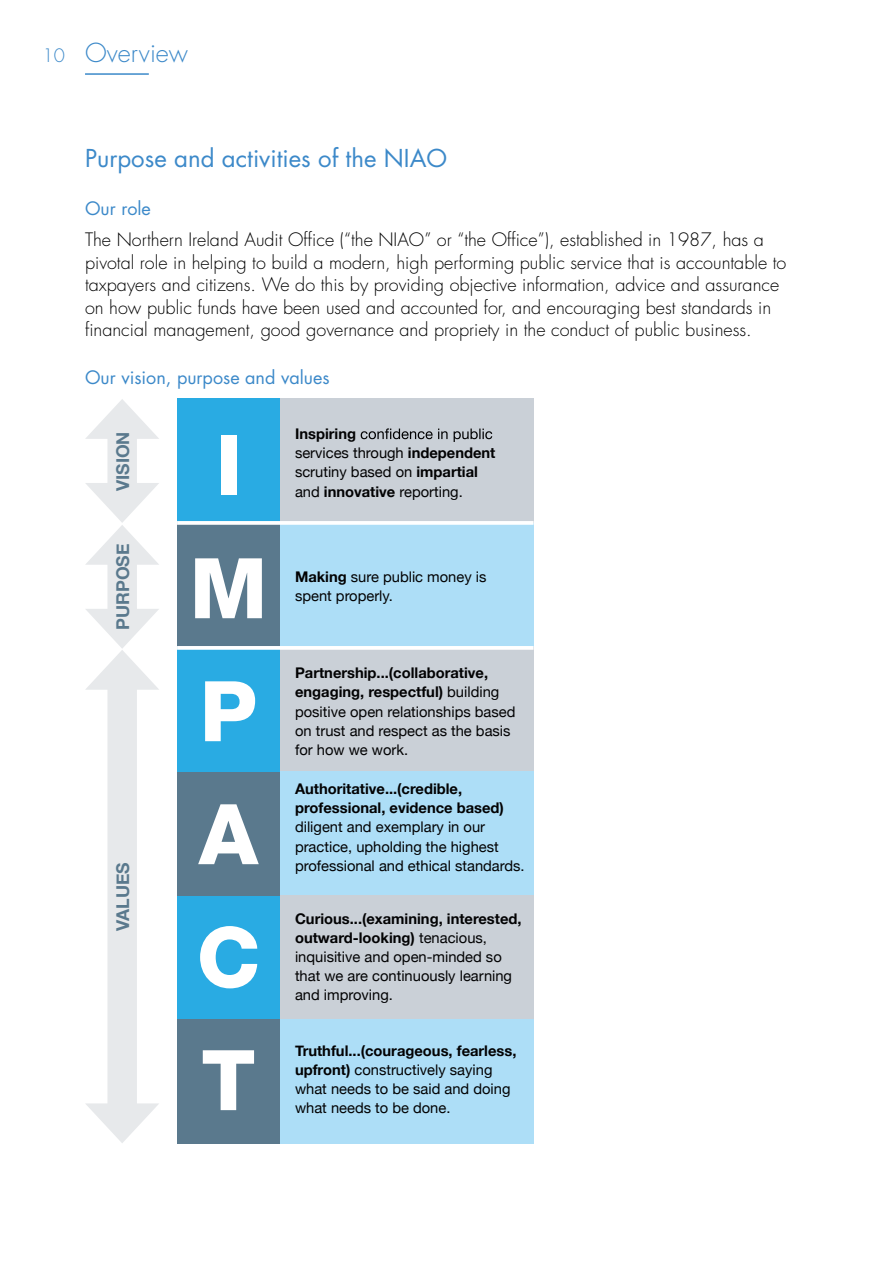
<style>
.page{position:relative;width:893px;height:1263px;background:#fff}
.page>*{position:absolute;margin:0;border:0;box-sizing:border-box;transform-origin:0 0}
.t1{font:800 83.85px/123px "Helvetica Neue";color:#fff;text-align:center}
.t2{font:300 25.5px "Futura";color:#3c89c9}
.t3{font:24px "Futura";color:#3c89c9}
.t4{font:300 18px/22.5px "Futura";color:#000}
.t5{font:18px "Futura";color:#3c89c9}
.t6{font:700 17.7px "Helvetica Neue";color:#5a798d}
.t7{font:14.7px/19.2px "Helvetica Neue";color:#020203}
.t8{font:700 14.7px/19.2px "Helvetica Neue";color:#020203}
.s1{font-size:18px}
.s2{font-weight:700}
</style>
<div class="page">
<hr style="left:85px;top:73px;width:64px;height:2px;background:#3c89c9">
<div style="left:107px;top:425px;width:30px;height:72px;background:#e7e9eb"></div>
<svg style="left:85px;top:399px;width:74px;height:40px"></svg>
<div style="left:107px;top:551px;width:30px;height:72px;background:#e7e9eb"></div>
<svg style="left:85px;top:483px;width:74px;height:82px"></svg>
<div style="left:107px;top:676px;width:30px;height:441px;background:#e7e9eb"></div>
<svg style="left:85px;top:609px;width:74px;height:81px"></svg>
<svg style="left:86px;top:1103px;width:73px;height:40px"></svg>
<div style="left:280px;top:523px;width:254px;height:124px;background:#addef7"></div>
<div style="left:280px;top:647px;width:254px;height:124px;background:#cad0d7"></div>
<div style="left:177px;top:771px;width:357px;height:124px;background:#addef7"></div>
<div style="left:280px;top:895px;width:254px;height:124px;background:#cad0d7"></div>
<div style="left:280px;top:1019px;width:254px;height:124px;background:#addef7"></div>
<div style="left:280px;top:399px;width:254px;height:124px;background:#cad0d7"></div>
<div style="left:177px;top:647px;width:103px;height:125px;background:#29abe3"></div>
<div style="left:177px;top:895px;width:103px;height:124px;background:#29abe3"></div>
<div style="left:177px;top:399px;width:103px;height:123px;background:#29abe3"></div>
<svg style="left:361px;top:428px;width:131px;height:14px"></svg>
<div style="left:177px;top:523px;width:103px;height:124px;background:#5a798d"></div>
<div style="left:177px;top:772px;width:103px;height:123px;background:#5a798d"></div>
<div style="left:177px;top:1019px;width:103px;height:124px;background:#5a798d"></div>
<svg style="left:177px;top:521px;width:356px;height:4px"></svg>
<hr style="left:177px;top:646px;width:356px;height:4px;background:#fff">
<h2 class="t2" style="left:43px;top:37px;width:147px"><span class="s1">10</span> Overview</h2>
<h3 class="t3" style="left:85px;top:143px;width:364px">Purpose and activities of the NIAO</h3>
<p class="t5" style="left:85px;top:197px;width:67px">Our role</p>
<p class="t4" style="left:85px;top:229px;width:703px">The Northern Ireland Audit Office (“the NIAO” or “the Office”), established in 1987, has a pivotal role in helping to build a modern, high performing public service that is accountable to taxpayers and citizens. We do this by providing objective information, advice and assurance on how public funds have been used and accounted for, and encouraging best standards in financial management, good governance and propriety in the conduct of public business.</p>
<p class="t5" style="left:85px;top:366px;width:246px">Our vision, purpose and values</p>
<p class="t7" style="left:295px;top:425px;width:202px"><span class="s2">Inspiring<br></span>services through <span class="s2">independent </span>scrutiny based on <span class="s2">impartial </span>and <span class="s2">innovative</span> reporting.</p>
<p class="t6" style="left:109px;top:491px;width:61px;rotate:-90deg">VISION</p>
<h1 class="t1" style="left:190px;top:404px;width:79px">I<br>M<br>P<br>A<br>C<br>T</h1>
<p class="t6" style="left:109px;top:630px;width:88px;rotate:-90deg">PURPOSE</p>
<p class="t7" style="left:295px;top:568px;width:193px"><span class="s2">Making</span> sure public money is spent properly.</p>
<p class="t7" style="left:295px;top:664px;width:222px"><span class="s2">Partnership...(collaborative, engaging, respectful)</span> building positive open relationships based on trust and respect as the basis for how we work.</p>
<p class="t8" style="left:295px;top:780px;width:210px">Authoritative...(credible, professional, evidence based)</p>
<p class="t7" style="left:295px;top:818px;width:231px">diligent and exemplary in our practice, upholding the highest professional and ethical standards.</p>
<p class="t7" style="left:295px;top:910px;width:228px"><span class="s2">Curious...(examining, interested, outward-looking)</span> tenacious, inquisitive and open-minded so that we are continuously learning and improving.</p>
<p class="t6" style="left:109px;top:931px;width:70px;rotate:-90deg">VALUES</p>
<p class="t7" style="left:295px;top:1042px;width:223px"><span class="s2">Truthful...(courageous, fearless, upfront)</span> constructively saying what needs to be said and doing what needs to be done.</p>
</div>
